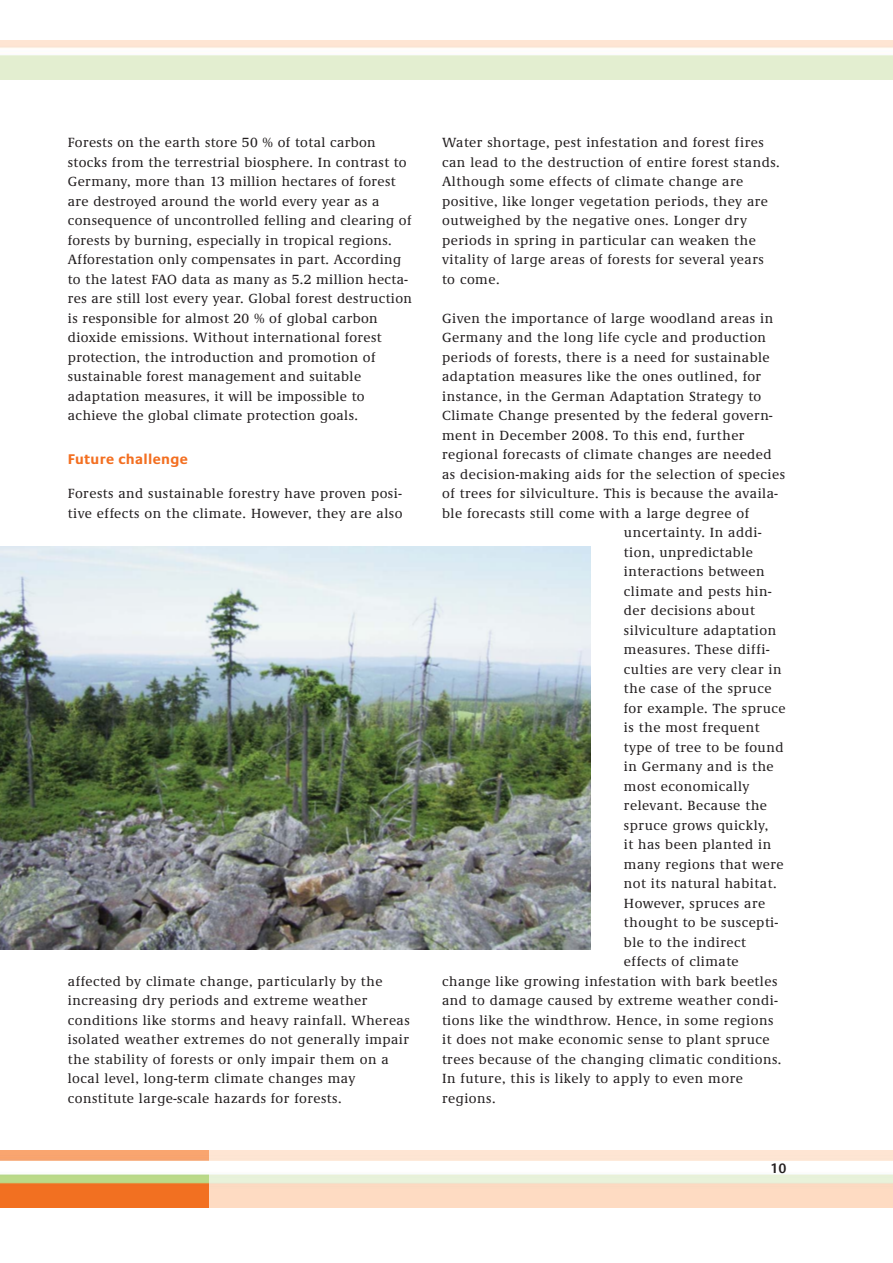
<style>
.page{position:relative;width:893px;height:1263px;background:#fff}
.page>*{position:absolute;margin:0;border:0;box-sizing:border-box;transform-origin:0 0}
.t1{font:700 14.55px "Praxis EF";letter-spacing:.025em;color:#f36f21}
.t2{font:600 14.25px "Praxis EF";color:#231f20}
.t3{font:500 13.8px/19.5px "Demos EF";letter-spacing:.035em;color:#231f20}
</style>
<div class="page">
<img style="left:208px;top:1150px;width:684px;height:58px">
<img style="left:0;top:1150px;width:208px;height:58px">
<img style="left:0;top:546px;width:591px;height:403px">
<p class="t3" style="left:68px;top:134px;width:346px">Forests on the earth store 50 % of total carbon stocks from the terrestrial biosphere. In contrast to Germany, more than 13 million hectares of forest are destroyed around the world every year as a consequence of uncontrolled felling and clearing of forests by burning, especially in tropical regions.<br>Afforestation only compensates in part. According to the latest FAO data as many as 5.2 million hecta&shy;res are still lost every year. Global forest destruction is responsible for almost 20 % of global carbon dioxide emissions. Without international forest protection, the introduction and promotion of sustainable forest management and suitable adaptation measures, it will be impossible to achieve the global climate protection goals.</p>
<p class="t1" style="left:68px;top:453px;width:122px">Future challenge</p>
<p class="t3" style="left:68px;top:485px;width:336px">Forests and sustainable forestry have proven posi&shy;tive effects on the climate. However, they are also</p>
<p class="t3" style="left:68px;top:973px;width:343px">affected by climate change, particularly by the increasing dry periods and extreme weather conditions like storms and heavy rainfall. Whereas isolated weather extremes do not generally impair the stability of forests or only impair them on a local level, long-term climate changes may constitute large-scale hazards for forests.</p>
<p class="t3" style="left:442px;top:134px;width:339px">Water shortage, pest infestation and forest fires can lead to the destruction of entire forest stands.<br>Although some effects of climate change are positive, like longer vegetation periods, they are outweighed by the negative ones. Longer dry periods in spring in particular can weaken the vitality of large areas of forests for several years to come.</p>
<p class="t3" style="left:442px;top:310px;width:333px">Given the importance of large woodland areas in</p>
<p class="t3" style="left:442px;top:329px;width:325px">Germany and the long life cycle and production</p>
<p class="t3" style="left:442px;top:349px;width:329px">periods of forests, there is a need for sustainable</p>
<p class="t3" style="left:442px;top:368px;width:321px">adaptation measures like the ones outlined, for</p>
<p class="t3" style="left:442px;top:388px;width:321px">instance, in the German Adaptation Strategy to</p>
<p class="t3" style="left:442px;top:407px;width:332px">Climate Change presented by the federal govern-</p>
<p class="t3" style="left:442px;top:427px;width:304px">ment in December 2008. To this end, further</p>
<p class="t3" style="left:442px;top:446px;width:331px">regional forecasts of climate changes are needed</p>
<p class="t3" style="left:442px;top:466px;width:344px">as decision-making aids for the selection of species</p>
<p class="t3" style="left:442px;top:485px;width:337px">of trees for silviculture. This is because the availa-</p>
<p class="t3" style="left:442px;top:505px;width:309px">ble forecasts still come with a large degree of</p>
<p class="t3" style="left:624px;top:524px;width:139px">uncertainty. In addi-</p>
<p class="t3" style="left:624px;top:544px;width:131px">tion, unpredictable</p>
<p class="t3" style="left:624px;top:563px;width:142px">interactions between</p>
<p class="t3" style="left:624px;top:583px;width:149px">climate and pests hin-</p>
<p class="t3" style="left:624px;top:602px;width:132px">der decisions about</p>
<p class="t3" style="left:624px;top:622px;width:154px">silviculture adaptation</p>
<p class="t3" style="left:624px;top:641px;width:147px">measures. These diffi-</p>
<p class="t3" style="left:624px;top:661px;width:159px">culties are very clear in</p>
<p class="t3" style="left:624px;top:680px;width:149px">the case of the spruce</p>
<p class="t3" style="left:624px;top:700px;width:163px">for example. The spruce</p>
<p class="t3" style="left:624px;top:719px;width:137px">is the most frequent</p>
<p class="t3" style="left:624px;top:739px;width:161px">type of tree to be found</p>
<p class="t3" style="left:624px;top:758px;width:151px">in Germany and is the</p>
<p class="t3" style="left:624px;top:778px;width:127px">most economically</p>
<p class="t3" style="left:624px;top:797px;width:145px">relevant. Because the</p>
<p class="t3" style="left:624px;top:817px;width:146px">spruce grows quickly,</p>
<p class="t3" style="left:624px;top:836px;width:149px">it has been planted in</p>
<p class="t3" style="left:624px;top:856px;width:161px">many regions that were</p>
<p class="t3" style="left:624px;top:875px;width:154px">not its natural habitat.</p>
<p class="t3" style="left:624px;top:895px;width:143px">However, spruces are</p>
<p class="t3" style="left:624px;top:914px;width:156px">thought to be suscepti-</p>
<p class="t3" style="left:624px;top:934px;width:123px">ble to the indirect</p>
<p class="t3" style="left:624px;top:953px;width:116px">effects of climate</p>
<p class="t3" style="left:442px;top:973px;width:337px">change like growing infestation with bark beetles</p>
<p class="t3" style="left:442px;top:992px;width:337px">and to damage caused by extreme weather condi-</p>
<p class="t3" style="left:442px;top:1012px;width:333px">tions like the windthrow. Hence, in some regions</p>
<p class="t3" style="left:442px;top:1031px;width:329px">it does not make economic sense to plant spruce</p>
<p class="t3" style="left:442px;top:1051px;width:341px">trees because of the changing climatic conditions.</p>
<p class="t3" style="left:442px;top:1070px;width:302px">In future, this is likely to apply to even more</p>
<p class="t3" style="left:442px;top:1090px;width:55px">regions.</p>
<p class="t2" style="left:770px;top:1163px;width:18px">10</p>
</div>
